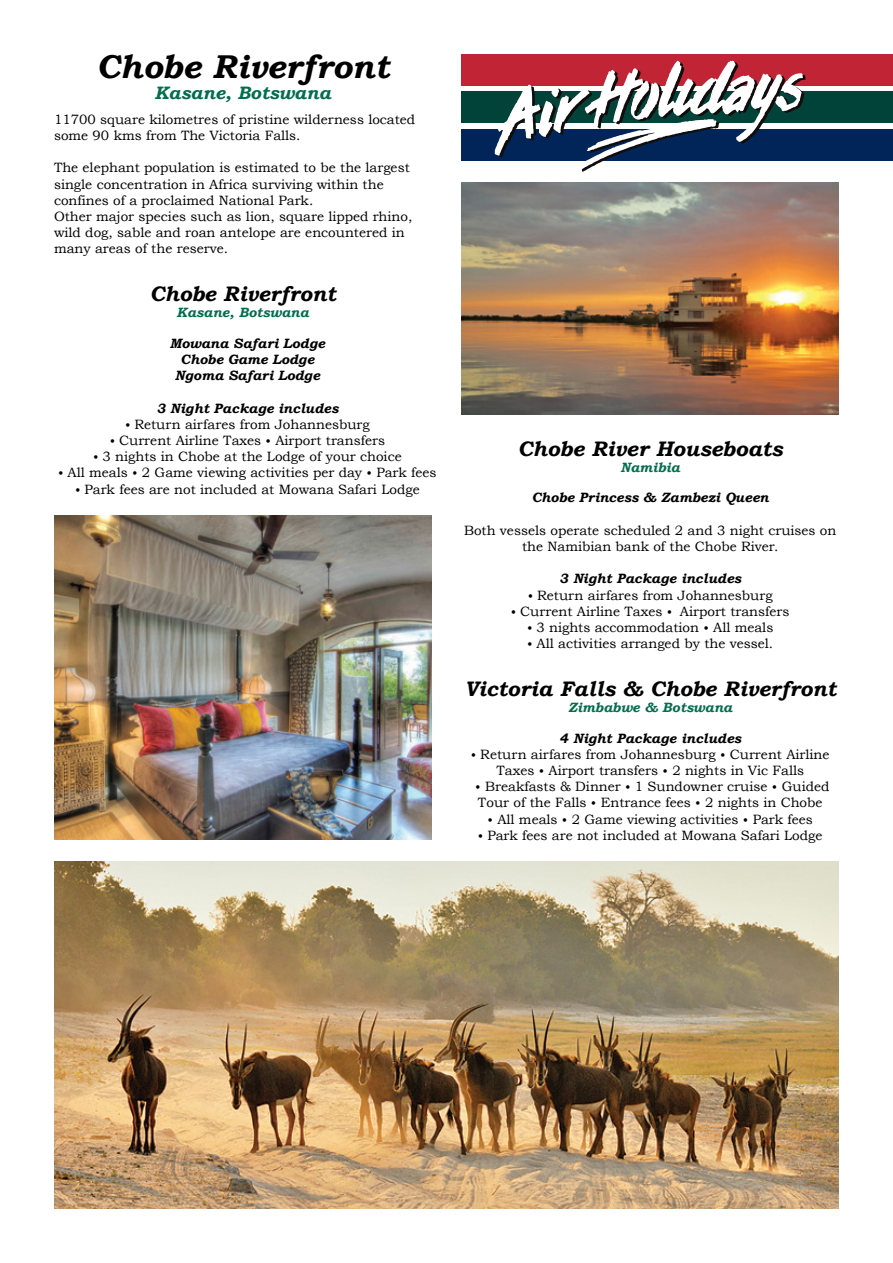
<style>
.page{position:relative;width:893px;height:1263px;background:#fff}
.page>*{position:absolute;margin:0;border:0;box-sizing:border-box;transform-origin:0 0}
.t1{font:italic 700 33px "Bookman Old Style";color:#000}
.t2{font:italic 700 21px "Bookman Old Style";color:#000}
.t3{font:italic 700 18px "Bookman Old Style";color:#036e4e}
.t4{font:13.5px/16.2px "Bookman Old Style";color:#000}
.t5{font:italic 700 13.5px/16.2px "Bookman Old Style";color:#000;text-align:center}
.t6{font:italic 700 13.5px "Bookman Old Style";color:#036e4e}
.s1{font-size:12px}
</style>
<div class="page">
<div style="left:461px;top:54px;width:432px;height:32px;background:#c12435"></div>
<div style="left:461px;top:91px;width:432px;height:32px;background:#014339"></div>
<div style="left:461px;top:129px;width:432px;height:31px;background:#012559"></div>
<svg style="left:495px;top:61px;width:311px;height:111px"></svg>
<img style="left:54px;top:861px;width:785px;height:348px">
<img style="left:461px;top:182px;width:378px;height:233px">
<img style="left:54px;top:515px;width:377px;height:325px">
<h1 class="t1" style="left:97px;top:47px;width:294px">Chobe Riverfront</h1>
<h3 class="t3" style="left:155px;top:82px;width:178px">Kasane, Botswana</h3>
<p class="t4" style="left:54px;top:111px;width:363px">11700 square kilometres of pristine wilderness located some 90 kms from The Victoria Falls.</p>
<p class="t4" style="left:54px;top:159px;width:360px">The elephant population is estimated to be the largest single concentration in Africa surviving within the confines of a proclaimed National Park.<br>Other major species such as lion, square lipped rhino, wild dog, sable and roan antelope are encountered in many areas of the reserve.</p>
<h2 class="t2" style="left:150px;top:281px;width:188px">Chobe Riverfront</h2>
<p class="t6" style="left:177px;top:305px;width:134px">Kasane, Botswana</p>
<p class="t5" style="left:170px;top:335px;width:157px">Mowana Safari Lodge<br>Chobe Game Lodge<br>Ngoma Safari Lodge</p>
<p class="t5" style="left:156px;top:400px;width:183px">3 Night Package includes</p>
<p class="t4" style="left:125px;top:416px;width:246px"><span class="s1">•</span> Return airfares from Johannesburg</p>
<p class="t4" style="left:110px;top:432px;width:277px"><span class="s1">•</span> Current Airline Taxes <span class="s1">•</span> Airport transfers</p>
<p class="t4" style="left:93px;top:448px;width:310px"><span class="s1">•</span> 3 nights in Chobe at the Lodge of your choice</p>
<p class="t4" style="left:58px;top:464px;width:380px"><span class="s1">•</span> All meals <span class="s1">•</span> 2 Game viewing activities per day <span class="s1">•</span> Park fees</p>
<p class="t4" style="left:75px;top:481px;width:346px"><span class="s1">•</span> Park fees are not included at Mowana Safari Lodge</p>
<h2 class="t2" style="left:518px;top:436px;width:266px">Chobe River Houseboats</h2>
<p class="t6" style="left:620px;top:459px;width:61px">Namibia</p>
<p class="t5" style="left:532px;top:489px;width:239px">Chobe Princess &amp; Zambezi Queen</p>
<p class="t4" style="left:464px;top:522px;width:374px;text-align:center">Both vessels operate scheduled 2 and 3 night cruises on the Namibian bank of the Chobe River.</p>
<p class="t5" style="left:559px;top:570px;width:183px">3 Night Package includes</p>
<p class="t4" style="left:528px;top:587px;width:246px"><span class="s1">•</span> Return airfares from Johannesburg</p>
<p class="t4" style="left:511px;top:603px;width:280px"><span class="s1">•</span> Current Airline Taxes <span class="s1">•</span> Airport transfers</p>
<p class="t4" style="left:527px;top:619px;width:248px"><span class="s1">•</span> 3 nights accommodation <span class="s1">•</span> All meals</p>
<p class="t4" style="left:527px;top:635px;width:247px"><span class="s1">•</span> All activities arranged by the vessel.</p>
<h2 class="t2" style="left:464px;top:676px;width:373px">Victoria Falls &amp; Chobe Riverfront</h2>
<p class="t6" style="left:568px;top:699px;width:166px">Zimbabwe &amp; Botswana</p>
<p class="t5" style="left:559px;top:730px;width:183px">4 Night Package includes</p>
<p class="t4" style="left:471px;top:746px;width:360px;text-align:center"><span class="s1">•</span> Return airfares from Johannesburg <span class="s1">•</span> Current Airline<br>Taxes <span class="s1">•</span> Airport transfers <span class="s1">•</span> 2 nights in Vic Falls</p>
<p class="t4" style="left:475px;top:778px;width:356px"><span class="s1">•</span> Breakfasts &amp; Dinner <span class="s1">•</span> 1 Sundowner cruise <span class="s1">•</span> Guided<br>Tour of the Falls <span class="s1">•</span> Entrance fees <span class="s1">•</span> 2 nights in Chobe</p>
<p class="t4" style="left:487px;top:811px;width:327px"><span class="s1">•</span> All meals <span class="s1">•</span> 2 Game viewing activities <span class="s1">•</span> Park fees</p>
<p class="t4" style="left:478px;top:827px;width:346px"><span class="s1">•</span> Park fees are not included at Mowana Safari Lodge</p>
</div>
